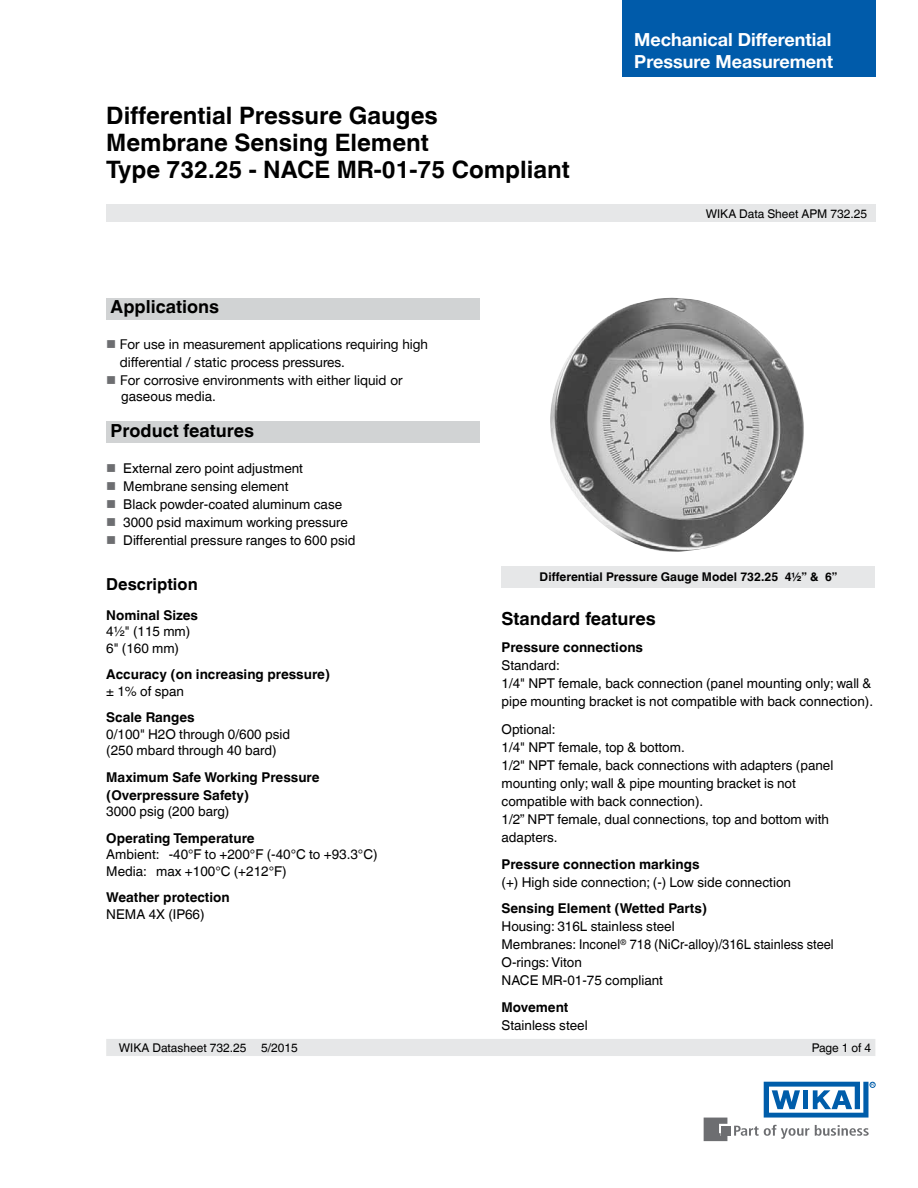
<style>
.page{position:relative;width:918px;height:1188px;background:#fff}
.page>*{position:absolute;margin:0;border:0;box-sizing:border-box;transform-origin:0 0}
.WIKA_DS_Headline_Tit{font:700 24px "Helvetica World";color:#000}
.t1{font:700 18px "Helvetica Neue";color:#fff}
.WIKA_DS_Subline_in_t{font:700 18px "Helvetica World";color:#000}
.WIKA_DS_Subline{font:700 18px "Helvetica World";color:#000}
.WIKA_DS_Subline-2{font:700 16.5px "Helvetica World";color:#000}
.WIKA_DS_Flow_text{font:13.5px/18px "Helvetica World";color:#000}
.WIKA_DS_Between_head{font:700 13.5px "Helvetica World";color:#000}
.WIKA_DS_Flow_text-2{font:13.5px/18px "Helvetica Neue";color:#000}
.t2{font:12px "Helvetica World";color:#000}
.WIKA_DS_Legends{font:700 12px "Helvetica World";color:#000}
.t3{font:4.65px "Arial";color:#005daa}
.s1{color:#6d6e71}
.s2{font-family:"Helvetica World"}
</style>
<div class="page">
<svg style="left:734px;top:1125px;width:75px;height:14px"></svg>
<svg style="left:815px;top:1125px;width:54px;height:11px"></svg>
<div style="left:721px;top:1126px;width:10px;height:9px;background:#6d6e71"></div>
<svg style="left:704px;top:1118px;width:23px;height:23px"></svg>
<svg style="left:764px;top:1082px;width:111px;height:36px"></svg>
<div style="left:622px;top:0;width:253px;height:77px;background:#005baa"></div>
<div style="left:106px;top:1039px;width:769px;height:17px;background:#e6e7e8"></div>
<div style="left:501px;top:566px;width:374px;height:22px;background:#e6e7e8"></div>
<div style="left:106px;top:205px;width:769px;height:17px;background:#e6e7e8"></div>
<img style="left:550px;top:298px;width:254px;height:254px">
<div style="left:106px;top:422px;width:374px;height:21px;background:#d1d3d4"></div>
<div style="left:106px;top:298px;width:374px;height:21px;background:#d1d3d4"></div>
<p class="WIKA_DS_Headline_Tit" style="left:106px;top:101px;width:333px">Differential Pressure Gauges</p>
<p class="WIKA_DS_Headline_Tit" style="left:106px;top:128px;width:324px">Membrane Sensing Element</p>
<p class="WIKA_DS_Headline_Tit" style="left:106px;top:155px;width:465px">Type 732.25 - NACE MR-01-75 Compliant</p>
<p class="t1" style="left:634px;top:29px;width:199px">Mechanical Differential</p>
<p class="t1" style="left:634px;top:50px;width:201px">Pressure Measurement</p>
<p class="t2" style="left:706px;top:207px;width:163px">WIKA Data Sheet APM 732.25</p>
<p class="WIKA_DS_Subline_in_t" style="left:111px;top:296px;width:110px">Applications</p>
<p class="WIKA_DS_Flow_text-2" style="left:120px;top:335px;width:310px;text-indent:-14px"><span class="s1">■</span> For use in measurement applications requiring high differential / static process pressures.</p>
<p class="WIKA_DS_Flow_text-2" style="left:121px;top:372px;width:283px;line-height:16.5px;text-indent:-15px"><span class="s1">■</span> For corrosive environments with either liquid or <span class="s2">gaseous media.</span></p>
<p class="WIKA_DS_Subline_in_t" style="left:111px;top:421px;width:145px">Product features</p>
<p class="WIKA_DS_Flow_text" style="left:106px;top:460px;width:198px"><span class="s1">■</span> External zero point adjustment</p>
<p class="WIKA_DS_Flow_text" style="left:106px;top:478px;width:184px"><span class="s1">■</span> Membrane sensing element</p>
<p class="WIKA_DS_Flow_text" style="left:106px;top:496px;width:238px"><span class="s1">■</span> Black powder-coated aluminum case</p>
<p class="WIKA_DS_Flow_text" style="left:106px;top:514px;width:243px"><span class="s1">■</span> 3000 psid maximum working pressure</p>
<p class="WIKA_DS_Flow_text" style="left:106px;top:532px;width:251px"><span class="s1">■</span> Differential pressure ranges to 600 psid</p>
<p class="WIKA_DS_Subline-2" style="left:106px;top:574px;width:93px">Description</p>
<p class="WIKA_DS_Between_head" style="left:106px;top:607px;width:93px">Nominal Sizes</p>
<p class="WIKA_DS_Flow_text" style="left:106px;top:622px;width:86px">4½" (115 mm)</p>
<p class="WIKA_DS_Flow_text" style="left:106px;top:639px;width:74px">6" (160 mm)</p>
<p class="WIKA_DS_Between_head" style="left:106px;top:666px;width:225px">Accuracy (on increasing pressure)</p>
<p class="WIKA_DS_Flow_text" style="left:106px;top:682px;width:79px">± 1% of span</p>
<p class="WIKA_DS_Between_head" style="left:106px;top:709px;width:90px">Scale Ranges</p>
<p class="WIKA_DS_Flow_text" style="left:106px;top:725px;width:185px">0/100" H2O through 0/600 psid</p>
<p class="WIKA_DS_Flow_text" style="left:106px;top:741px;width:172px">(250 mbard through 40 bard)</p>
<p class="WIKA_DS_Between_head" style="left:106px;top:769px;width:215px">Maximum Safe Working Pressure</p>
<p class="WIKA_DS_Between_head" style="left:106px;top:787px;width:144px">(Overpressure Safety)</p>
<p class="WIKA_DS_Flow_text" style="left:106px;top:802px;width:125px">3000 psig (200 barg)</p>
<p class="WIKA_DS_Between_head" style="left:106px;top:830px;width:150px">Operating Temperature</p>
<p class="WIKA_DS_Flow_text" style="left:106px;top:845px;width:273px">Ambient: -40°F to +200°F (-40°C to +93.3°C)</p>
<p class="WIKA_DS_Flow_text" style="left:106px;top:862px;width:182px">Media: max +100°C (+212°F)</p>
<p class="WIKA_DS_Between_head" style="left:106px;top:890px;width:125px">Weather protection</p>
<p class="WIKA_DS_Flow_text" style="left:106px;top:905px;width:100px">NEMA 4X (IP66)</p>
<p class="WIKA_DS_Legends" style="left:540px;top:570px;width:300px">Differential Pressure Gauge Model 732.25 4½” &amp; 6”</p>
<p class="WIKA_DS_Subline" style="left:502px;top:609px;width:156px">Standard features</p>
<p class="WIKA_DS_Between_head" style="left:502px;top:639px;width:143px">Pressure connections</p>
<p class="WIKA_DS_Flow_text" style="left:502px;top:656px;width:60px">Standard:</p>
<p class="WIKA_DS_Flow_text" style="left:502px;top:674px;width:373px">1/4" NPT female, back connection (panel mounting only; wall &amp; pipe mounting bracket is not compatible with back connection).</p>
<p class="WIKA_DS_Flow_text" style="left:502px;top:721px;width:55px">Optional:</p>
<p class="WIKA_DS_Flow_text" style="left:502px;top:739px;width:185px">1/4" NPT female, top &amp; bottom.</p>
<p class="WIKA_DS_Flow_text" style="left:502px;top:757px;width:333px">1/2" NPT female, back connections with adapters (panel mounting only; wall &amp; pipe mounting bracket is not compatible with back connection).<br>1/2” NPT female, dual connections, top and bottom with adapters.</p>
<p class="WIKA_DS_Between_head" style="left:502px;top:856px;width:200px">Pressure connection markings</p>
<p class="WIKA_DS_Flow_text" style="left:502px;top:873px;width:291px">(+) High side connection; (-) Low side connection</p>
<p class="WIKA_DS_Between_head" style="left:502px;top:901px;width:207px">Sensing Element (Wetted Parts)</p>
<p class="WIKA_DS_Flow_text" style="left:502px;top:918px;width:175px">Housing: 316L stainless steel</p>
<p class="WIKA_DS_Flow_text" style="left:502px;top:936px;width:334px">Membranes: Inconel<sup>®</sup> 718 (NiCr-alloy)/316L stainless steel</p>
<p class="WIKA_DS_Flow_text" style="left:502px;top:954px;width:82px">O-rings: Viton</p>
<p class="WIKA_DS_Flow_text" style="left:502px;top:972px;width:163px">NACE MR-01-75 compliant</p>
<p class="WIKA_DS_Between_head" style="left:502px;top:999px;width:68px">Movement</p>
<p class="WIKA_DS_Flow_text" style="left:502px;top:1016px;width:88px">Stainless steel</p>
<p class="t2" style="left:119px;top:1041px;width:180px">WIKA Datasheet 732.25 5/2015</p>
<p class="t2" style="left:812px;top:1041px;width:61px">Page 1 of 4</p>
<p class="t3" style="left:871px;top:1082px;width:5px">R</p>
</div>
